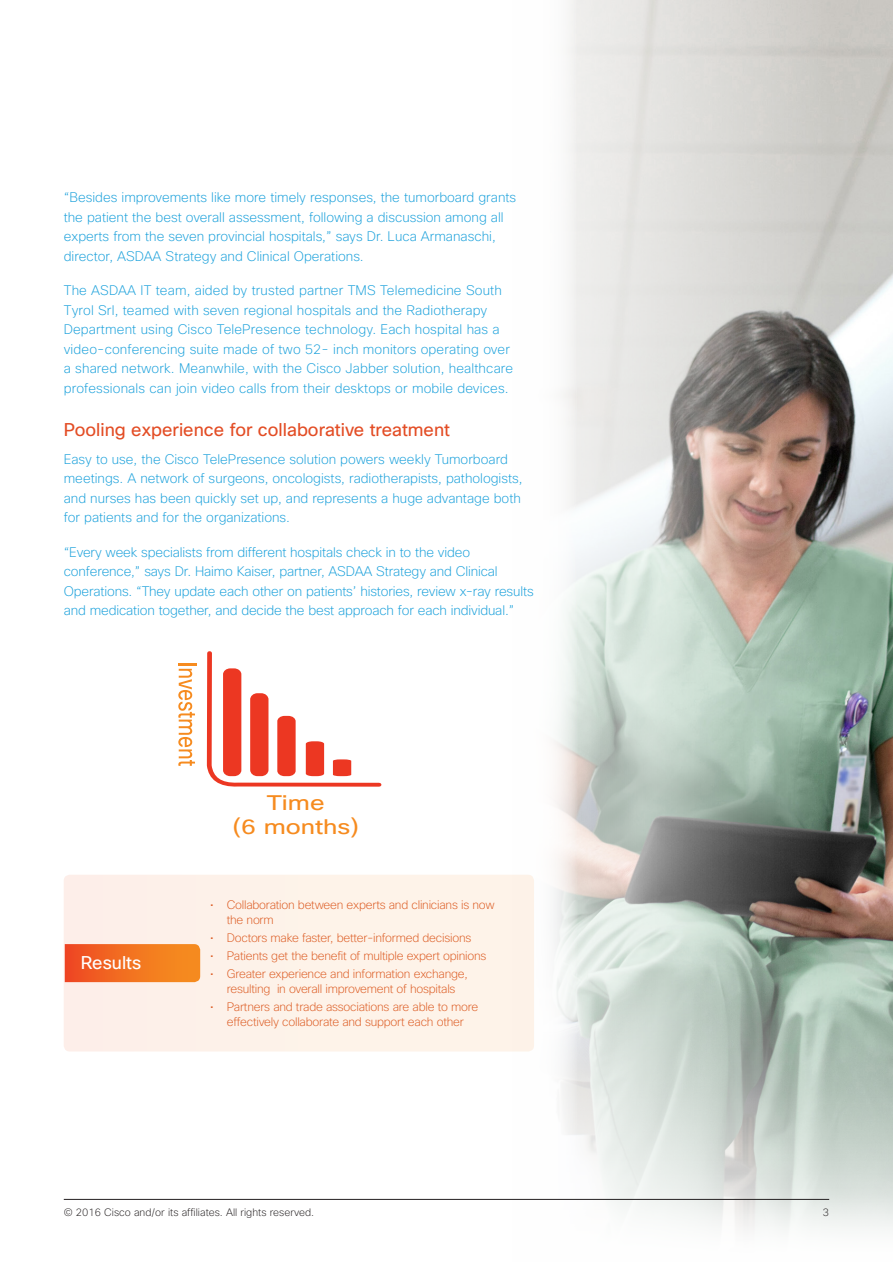
<style>
.page{position:relative;width:893px;height:1263px;background:#fff}
.page>*{position:absolute;margin:0;border:0;box-sizing:border-box;transform-origin:0 0}
.t1{font:20.55px/24.6px "Cisco Sans";color:#f68b1f;text-align:center;scale:1.23 1}
.Body_Head_NEW{font:18px "Cisco Sans";color:#e34d25}
.subhead_white_in_box{font:18px "Cisco Sans";color:#fff}
.Body_Text_New{font:200 13.5px/19.5px "Cisco Sans";color:#19a0db}
.t2{font:200 12px/15px "Cisco Sans";letter-spacing:-.02em;color:#dc5a21;text-align:center}
.Copy_Info{font:200 10.5px "Cisco Sans";color:#231f20}
.Page_number{font:200 10.5px "Cisco Sans";color:#231f20}
</style>
<div class="page">
<img style="left:578px;top:0;width:315px;height:905px">
<svg style="left:578px;top:905px;width:315px;height:325px;background:#c6cfc8"></svg>
<div style="left:64px;top:875px;width:470px;height:176px;background:#fdf3e9;border-radius:6px"></div>
<svg style="left:65px;top:944px;width:135px;height:38px;background:#f27021"></svg>
<svg style="left:206px;top:651px;width:175px;height:136px"></svg>
<svg style="left:178px;top:664px;width:19px;height:102px"></svg>
<hr style="left:64px;top:1199px;width:765px;height:1px;background:#231f20">
<p class="Body_Text_New" style="left:64px;top:187px;width:454px">“Besides improvements like more timely responses, the tumorboard grants the patient the best overall assessment, following a discussion among all experts from the seven provincial hospitals,” says Dr. Luca Armanaschi, director, ASDAA Strategy and Clinical Operations.</p>
<p class="Body_Text_New" style="left:64px;top:280px;width:451px">The ASDAA IT team, aided by trusted partner TMS Telemedicine South Tyrol Srl, teamed with seven regional hospitals and the Radiotherapy Department using Cisco TelePresence technology. Each hospital has a video-conferencing suite made of two 52- inch monitors operating over a shared network. Meanwhile, with the Cisco Jabber solution, healthcare professionals can join video calls from their desktops or mobile devices.</p>
<p class="Body_Head_NEW" style="left:64px;top:418px;width:388px">Pooling experience for collaborative treatment</p>
<p class="Body_Text_New" style="left:64px;top:449px;width:460px">Easy to use, the Cisco TelePresence solution powers weekly Tumorboard meetings. A network of surgeons, oncologists, radiotherapists, pathologists, and nurses has been quickly set up, and represents a huge advantage both for patients and for the organizations.</p>
<p class="Body_Text_New" style="left:64px;top:542px;width:471px">“Every week specialists from different hospitals check in to the video conference,” says Dr. Haimo Kaiser, partner, ASDAA Strategy and Clinical Operations. “They update each other on patients’ histories, review x-ray results and medication together, and decide the best approach for each individual.”</p>
<p class="subhead_white_in_box" style="left:81px;top:951px;width:62px">Results</p>
<p class="t1" style="left:232px;top:790px;width:104px">Time<br>(6 months)</p>
<p class="t2" style="left:227px;top:897px;width:269px;text-align:left;text-indent:-16px">• Collaboration between experts and clinicians is now the norm</p>
<p class="t2" style="left:210px;top:930px;width:263px">• Doctors make faster, better-informed decisions</p>
<p class="t2" style="left:210px;top:948px;width:278px">• Patients get the benefit of multiple expert opinions</p>
<p class="t2" style="left:210px;top:966px;width:259px">• Greater experience and information exchange, resulting in overall improvement of hospitals</p>
<p class="t2" style="left:210px;top:999px;width:269px">• Partners and trade associations are able to more effectively collaborate and support each other</p>
<p class="Copy_Info" style="left:64px;top:1205px;width:252px">© 2016 Cisco and/or its affiliates. All rights reserved.</p>
<p class="Page_number" style="left:823px;top:1205px;width:8px">3</p>
</div>
